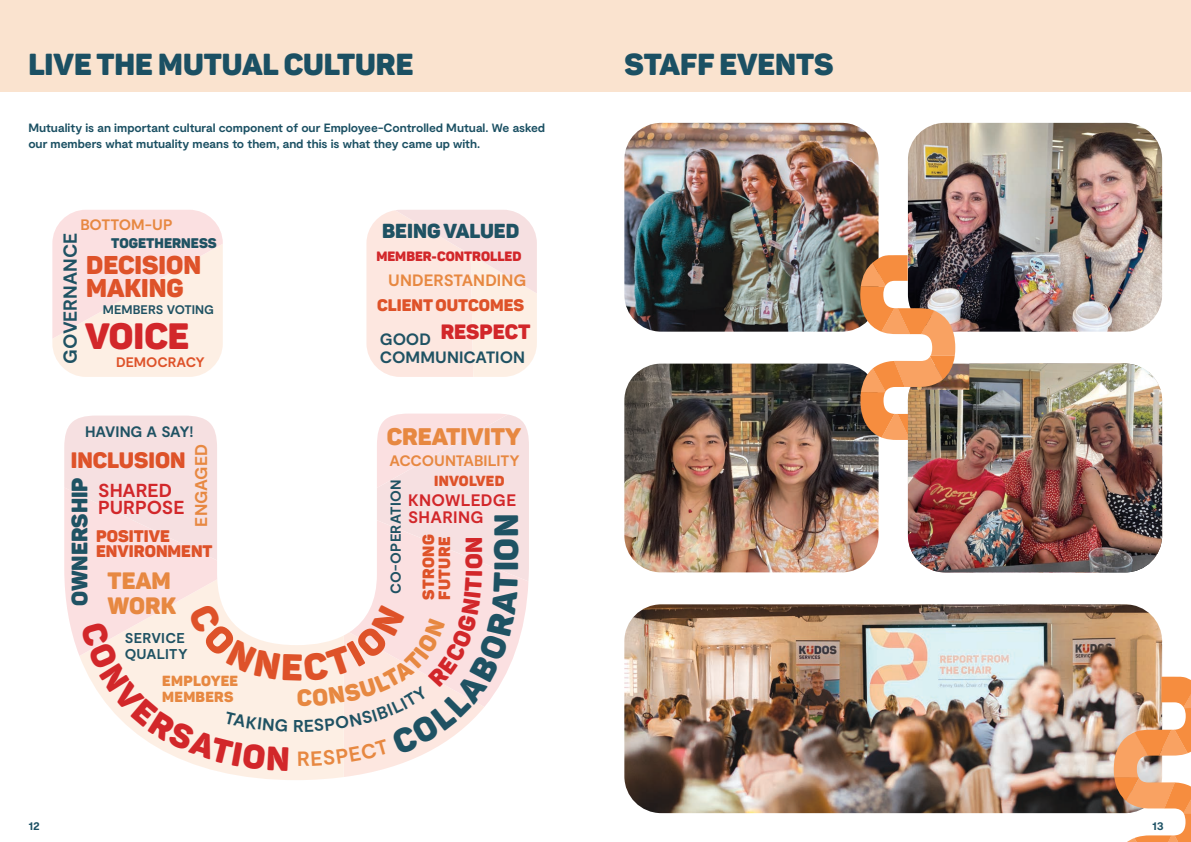
<style>
.page{position:relative;width:1191px;height:842px;background:#fff}
.page>*{position:absolute;margin:0;border:0;box-sizing:border-box;transform-origin:0 0}
.t1{font:36.2px "Panton Black Caps";color:#d2272a}
.t2{font:33.3px "Panton Black Caps";color:#1f5263}
.Heading_New{font:30px "Panton Black Caps";color:#1b5063}
.t3{font:25.4px/23.1px "Panton Black Caps";color:#de5229}
.t4{font:23.7px "Panton Black Caps";color:#e78841}
.t5{font:23.4px/24.8px "Panton Black Caps";color:#e78841}
.t6{font:23.1px "Panton Black Caps";color:#d2272a}
.t7{font:22.1px "Panton Black Caps";color:#de5229}
.t8{font:22.1px "Panton Black Caps";color:#1f5263}
.t9{font:20.5px "Panton Black Caps";color:#d2272a}
.t10{font:20px "Panton Black Caps";color:#1f5263}
.t11{font:700 18.8px/17.1px "Moderat";color:#d2272a}
.t12{font:700 18.8px "Moderat";letter-spacing:-.005em;color:#1f5263}
.t13{font:700 17.1px "Moderat";color:#1f5263}
.t14{font:700 17px "Moderat";letter-spacing:.005em;color:#e78841}
.t15{font:16.6px/15.1px "Panton Black Caps";color:#de5229}
.t16{font:700 16.6px/16.6px "Moderat";letter-spacing:.02em;color:#d2272a}
.t17{font:16.5px "Panton Black Caps";color:#de5229}
.t18{font:700 16.4px/18.3px "Moderat";color:#1f5263}
.t19{font:700 16.4px "Moderat";color:#e78841}
.t20{font:16.1px/16.1px "Panton Black Caps";letter-spacing:.02em;color:#de5229}
.t21{font:700 15.1px "Moderat";letter-spacing:-.01em;color:#e78841}
.t22{font:700 15.1px "Moderat";letter-spacing:-.005em;color:#1f5263}
.t23{font:14.5px/15.7px "Panton Black Caps";letter-spacing:.02em;color:#e78841}
.t24{font:700 14.4px "Moderat";letter-spacing:.02em;color:#1f5263}
.t25{font:14.4px "Panton Black Caps";letter-spacing:.02em;color:#de5229}
.t26{font:700 14.2px "Moderat";letter-spacing:.015em;color:#1f5263}
.t27{font:13.8px "Panton Black Caps";color:#1f5263}
.t28{font:700 13.8px "Moderat";letter-spacing:-.005em;color:#de5229}
.t29{font:13.4px "Panton Black Caps";color:#d2272a}
.t30{font:700 12.5px "Moderat";letter-spacing:.005em;color:#1f5263}
.Intro_Para{font:700 12px/16px "Moderat";letter-spacing:-.005em;color:#1b5063}
</style>
<div class="page">
<div style="left:0;top:0;width:1191px;height:91px;background:#fae3cf"></div>
<img style="left:624px;top:123px;width:254px;height:209px">
<img style="left:908px;top:123px;width:254px;height:209px">
<img style="left:624px;top:364px;width:254px;height:208px">
<img style="left:908px;top:364px;width:254px;height:208px">
<img style="left:624px;top:604px;width:538px;height:209px">
<img style="left:860px;top:255px;width:96px;height:205px">
<svg style="left:1113px;top:677px;width:78px;height:165px"></svg>
<svg style="left:52px;top:210px;width:171px;height:167px;background:#fce8e3"></svg>
<div style="left:366px;top:210px;width:171px;height:167px;background:#fde7e0"></div>
<svg style="left:64px;top:414px;width:465px;height:363px"></svg>
<p class="Heading_New" style="left:28px;top:45px;width:386px">LIVE THE MUTUAL CULTURE</p>
<p class="Heading_New" style="left:624px;top:45px;width:211px">STAFF EVENTS</p>
<p class="Intro_Para" style="left:28px;top:121px;width:518px">Mutuality is an important cultural component of our Employee-Controlled Mutual. We asked our members what mutuality means to them, and this is what they came up with.</p>
<p class="t21" style="left:80px;top:216px;width:94px">BOTTOM-UP</p>
<p class="t12" style="left:59px;top:364px;width:132px;rotate:-90deg">GOVERNANCE</p>
<p class="t27" style="left:111px;top:234px;width:107px">TOGETHERNESS</p>
<p class="t3" style="left:86px;top:253px;width:117px">DECISION<br>MAKING</p>
<p class="t30" style="left:103px;top:303px;width:113px">MEMBERS VOTING</p>
<p class="t1" style="left:85px;top:313px;width:106px">VOICE</p>
<p class="t28" style="left:116px;top:354px;width:90px">DEMOCRACY</p>
<p class="t22" style="left:85px;top:422px;width:110px">HAVING A SAY!</p>
<p class="t14" style="left:191px;top:527px;width:84px;rotate:-90deg">ENGAGED</p>
<p class="t7" style="left:71px;top:446px;width:116px">INCLUSION</p>
<p class="t8" style="left:65px;top:606px;width:130px;rotate:-90deg">OWNERSHIP</p>
<p class="t11" style="left:98px;top:483px;width:88px">SHARED<br>PURPOSE</p>
<p class="t15" style="left:96px;top:528px;width:118px">POSITIVE<br>ENVIRONMENT</p>
<p class="t5" style="left:108px;top:568px;width:70px">TEAM<br>WORK</p>
<p class="t26" style="left:125px;top:630px;width:61px">SERVICE</p>
<p class="t26" style="left:125px;top:645px;width:64px">QUALITY</p>
<p class="t23" style="left:162px;top:673px;width:77px">EMPLOYEE<br>MEMBERS</p>
<p class="t13" style="left:293px;top:716px;width:12px">R</p>
<p class="t10" style="left:382px;top:218px;width:139px">BEING VALUED</p>
<p class="t29" style="left:376px;top:247px;width:147px">MEMBER-CONTROLLED</p>
<p class="t17" style="left:377px;top:294px;width:148px">CLIENT OUTCOMES</p>
<p class="t18" style="left:380px;top:331px;width:147px">GOOD<br>COMMUNICATION</p>
<p class="t19" style="left:388px;top:270px;width:140px">UNDERSTANDING</p>
<p class="t9" style="left:441px;top:318px;width:91px">RESPECT</p>
<p class="t4" style="left:387px;top:421px;width:136px">CREATIVITY</p>
<p class="t21" style="left:389px;top:452px;width:132px">ACCOUNTABILITY</p>
<p class="t24" style="left:387px;top:594px;width:116px;rotate:-90deg">CO-OPERATION</p>
<p class="t25" style="left:434px;top:472px;width:72px">INVOLVED</p>
<p class="t16" style="left:408px;top:493px;width:109px">KNOWLEDGE<br>SHARING</p>
<p class="t2" style="left:485px;top:571px;width:59px;rotate:-90deg">ION</p>
<p class="t20" style="left:420px;top:600px;width:67px;rotate:-90deg">STRONG<br>FUTURE</p>
<p class="t6" style="left:459px;top:569px;width:34px;rotate:-90deg">ON</p>
<p class="Intro_Para" style="left:28px;top:818px;width:13px">12</p>
<p class="Intro_Para" style="left:1152px;top:818px;width:13px">13</p>
</div>
